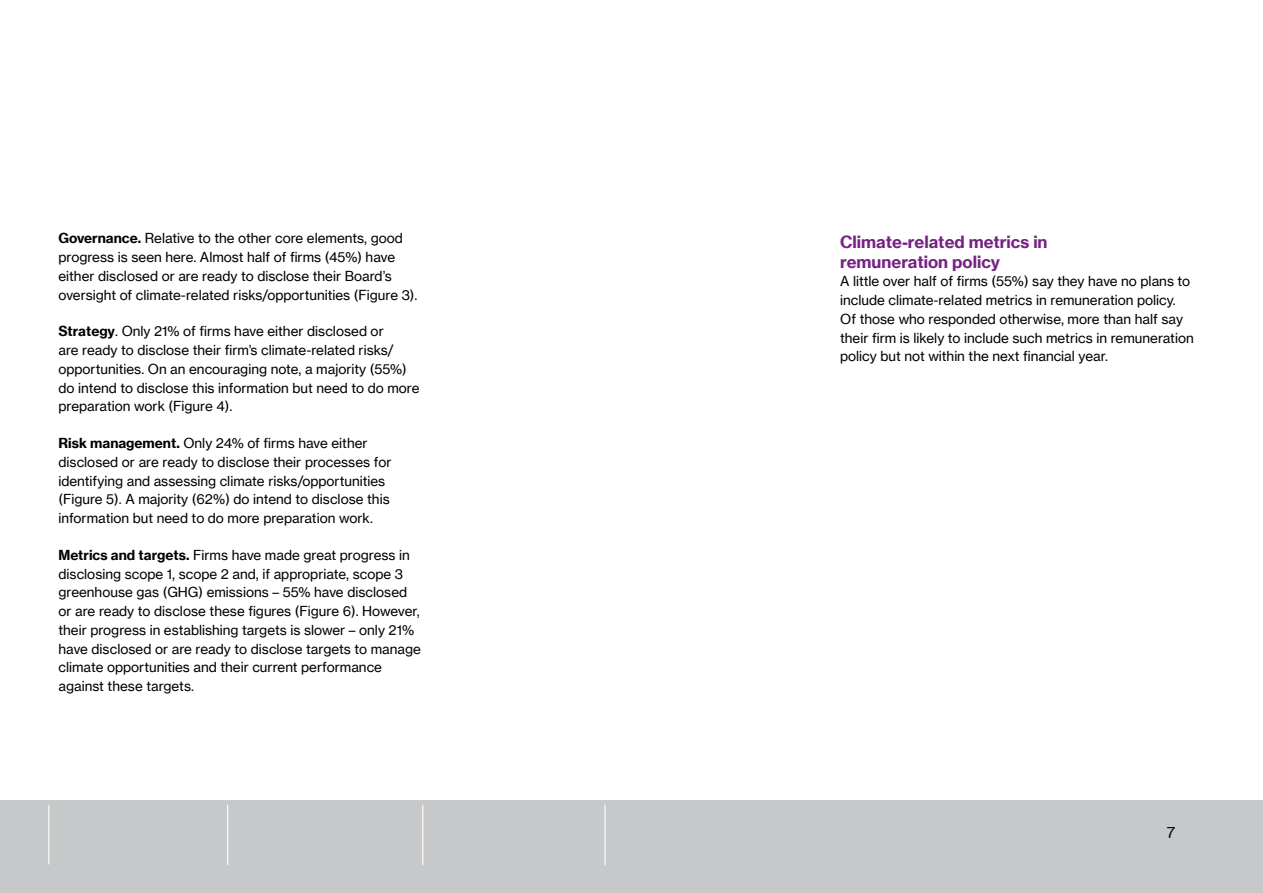
<style>
.page{position:relative;width:1263px;height:893px;background:#fff}
.page>*{position:absolute;margin:0;border:0;box-sizing:border-box;transform-origin:0 0}
.t1{font:16.5px/19.5px "N Haas Grotesk TX Pro 75 Bd";color:#762283}
.t2{font:15.3px "N Haas Grotesk TX Pro 55 Rg";color:#000}
.t3{font:13.5px/18.8px "N Haas Grotesk TX Pro 55 Rg";color:#000}
.s1{font-family:"N Haas Grotesk TX Pro 75 Bd"}
</style>
<div class="page">
<div style="left:0;top:800px;width:1263px;height:93px;background:#c7c8ca"></div>
<hr style="left:227px;top:805px;width:1px;height:60px;background:#fff">
<hr style="left:422px;top:805px;width:1px;height:60px;background:#fff">
<hr style="left:604px;top:805px;width:1px;height:60px;background:#fff">
<hr style="left:48px;top:805px;width:1px;height:59px;background:#fff">
<p class="t3" style="left:58px;top:229px;width:360px"><span class="s1">Governance.</span> Relative to the other core elements, good progress is seen here. Almost half of firms (45%) have either disclosed or are ready to disclose their Board’s oversight of climate-related risks/opportunities (Figure 3).</p>
<p class="t3" style="left:58px;top:322px;width:363px"><span class="s1">Strategy</span>. Only 21% of firms have either disclosed or<br>are ready to disclose their firm’s climate-related risks/ opportunities. On an encouraging note, a majority (55%) do intend to disclose this information but need to do more preparation work (Figure 4).</p>
<p class="t3" style="left:58px;top:434px;width:335px"><span class="s1">Risk management.</span> Only 24% of firms have either disclosed or are ready to disclose their processes for identifying and assessing climate risks/opportunities (Figure 5). A majority (62%) do intend to disclose this information but need to do more preparation work.</p>
<p class="t3" style="left:58px;top:545px;width:364px"><span class="s1">Metrics and targets.</span> Firms have made great progress in disclosing scope 1, scope 2 and, if appropriate, scope 3 greenhouse gas (GHG) emissions – 55% have disclosed or are ready to disclose these figures (Figure 6). However, their progress in establishing targets is slower – only 21% have disclosed or are ready to disclose targets to manage climate opportunities and their current performance against these targets.</p>
<p class="t1" style="left:840px;top:232px;width:209px">Climate-related metrics in remuneration policy</p>
<p class="t3" style="left:840px;top:272px;width:355px">A little over half of firms (55%) say they have no plans to include climate-related metrics in remuneration policy.<br>Of those who responded otherwise, more than half say their firm is likely to include such metrics in remuneration policy but not within the next financial year.</p>
<p class="t2" style="left:1167px;top:823px;width:10px">7</p>
</div>
